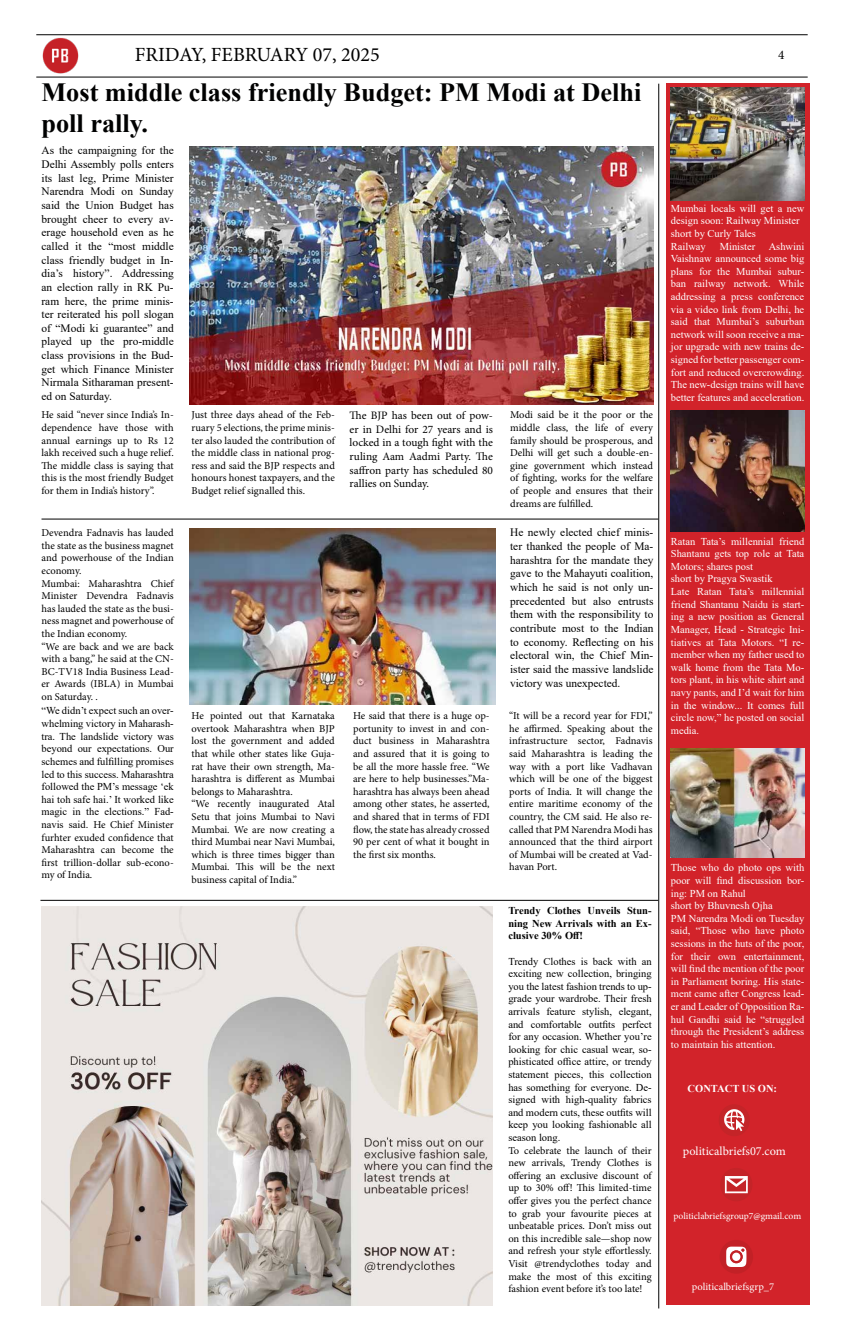
<style>
.page{position:relative;width:844px;height:1340px;background:#fff}
.page>*{position:absolute;margin:0;border:0;box-sizing:border-box;transform-origin:0 0}
.t1{font:700 26.25px/31.5px "Times New Roman";color:#000101}
.t2{font:20.12px "Minion Pro";color:#000}
.t3{font:13.12px "Minion Pro";color:#000}
.t4{font:12.25px "Minion Pro";color:#fff}
.t5{font:11.38px/13.7px "Times New Roman";color:#000;text-align:justify}
.t6{font:11.38px/13.7px "Minion Pro";color:#000;text-align:justify}
.t7{font:10.5px/12.6px "Minion Pro";letter-spacing:-.005em;color:#000;text-align:justify}
.t8{font:10.5px/12.6px "Times New Roman";color:#fff}
.t9{font:10.5px/12.6px "Times New Roman";color:#000;text-align:justify}
.t10{font:700 10.5px/12.6px "Times New Roman";color:#000;text-align:justify}
.t11{font:10.5px "Minion Pro";color:#fff}
.t12{font:700 10.5px "Times New Roman";color:#fff}
.t13{font:9.62px "Minion Pro";color:#fff}
.s1{font-family:"Times New Roman"}
</style>
<div class="page">
<hr style="left:658px;top:84px;width:1px;height:1224px;background:#000">
<hr style="left:36px;top:34px;width:771px;height:1px;background:#000">
<hr style="left:36px;top:77px;width:771px;height:1px;background:#000">
<hr style="left:41px;top:518px;width:617px;height:1px;background:#000">
<hr style="left:40px;top:899px;width:618px;height:1px;background:#000">
<img style="left:42px;top:37px;width:37px;height:37px">
<img style="left:41px;top:907px;width:451px;height:398px">
<div style="left:666px;top:84px;width:143px;height:1220px;background:#d2232a"></div>
<img style="left:190px;top:146px;width:463px;height:258px">
<img style="left:190px;top:528px;width:305px;height:176px">
<img style="left:670px;top:88px;width:134px;height:113px">
<img style="left:670px;top:410px;width:134px;height:121px">
<img style="left:670px;top:748px;width:134px;height:109px">
<div style="left:718px;top:1104px;width:31px;height:32px;background:#c42428;border-radius:50%"></div>
<svg style="left:724px;top:1109px;width:20px;height:22px"></svg>
<div style="left:720px;top:1167px;width:32px;height:34px;background:#c42428;border-radius:50%"></div>
<svg style="left:724px;top:1176px;width:23px;height:17px"></svg>
<div style="left:719px;top:1239px;width:33px;height:34px;background:#c22126;border-radius:50%"></div>
<svg style="left:726px;top:1246px;width:20px;height:20px"></svg>
<div style="left:732px;top:1252px;width:8px;height:8px;background:#fff;border-radius:50%"></div>
<h2 class="t2" style="left:135px;top:42px;width:246px">FRIDAY, FEBRUARY 07, 2025</h2>
<h1 class="t1" style="left:41px;top:75px;width:601px">Most middle class friendly Budget: PM Modi at Delhi poll rally.</h1>
<p class="t5" style="left:41px;top:143px;width:134px">As the campaigning for the Delhi Assembly polls enters its last leg, Prime Minister Narendra Modi on Sunday said the Union Budget has brought cheer to every av&shy;erage household even as he called it the “most middle class friendly budget in In&shy;dia’s history”. Addressing an election rally in RK Pu&shy;ram here, the prime minis&shy;ter reiterated his poll slogan of “Modi ki guarantee” and played up the pro-middle class provisions in the Bud&shy;get which Finance Minister Nirmala Sitharaman present&shy;ed on Saturday.</p>
<p class="t7" style="left:41px;top:409px;width:134px">He said “never since India’s In&shy;dependence have those with annual earnings up to Rs 12 lakh received such a huge relief.<br>The middle class is saying that this is the most friendly Budget for them in India’s history”.</p>
<p class="t7" style="left:191px;top:409px;width:145px">Just three days ahead of the Feb&shy;ruary 5 elections, the prime minis&shy;ter also lauded the contribution of the middle class in national prog&shy;ress and said the BJP respects and honours honest taxpayers, and the Budget relief signalled this.</p>
<p class="t6" style="left:349px;top:408px;width:145px">The BJP has been out of pow&shy;er in Delhi for 27 years and is locked in a tough fight with the ruling Aam Aadmi Party. The saffron party has scheduled 80 rallies on Sunday.</p>
<p class="t7" style="left:510px;top:409px;width:144px">Modi said be it the poor or the middle class, the life of every family should be prosperous, and Delhi will get such a double-en&shy;gine government which instead of fighting, works for the welfare of people and ensures that their dreams are fulfilled.</p>
<p class="t7" style="left:41px;top:526px;width:134px;text-align:left">Devendra Fadnavis has lauded the state as the business magnet and powerhouse of the Indian economy.<br>Mumbai: Maharashtra Chief<br>Minister Devendra Fadnavis has lauded the state as the busi&shy;ness magnet and powerhouse of the Indian economy.<br>“We are back and we are back with a bang,” he said at the CN-<br>BC-TV18 India Business Lead&shy;er Awards (IBLA) in Mumbai on Saturday. .</p>
<p class="t5" style="left:510px;top:525px;width:145px">He newly elected chief minis&shy;ter thanked the people of Ma&shy;harashtra for the mandate they gave to the Mahayuti coalition, which he said is not only un&shy;precedented but also entrusts them with the responsibility to contribute most to the Indian to economy. Reflecting on his electoral win, the Chief Min&shy;ister said the massive landslide victory was unexpected.</p>
<p class="t9" style="left:41px;top:704px;width:134px">“We didn’t expect such an over&shy;whelming victory in Maharash&shy;tra. The landslide victory was beyond our expectations. Our schemes and fulfilling promises led to this success. Maharashtra followed the PM’s message ‘ek hai toh safe hai.’ It worked like magic in the elections.” Fad-</p>
<p class="t7" style="left:41px;top:818px;width:134px"><span class="s1">navis said.</span> He Chief Minister furhter exuded confidence that Maharashtra can become the first trillion-dollar sub-econo&shy;my of India.</p>
<p class="t7" style="left:191px;top:709px;width:145px;text-align:left">He pointed out that Karnataka overtook Maharashtra when BJP lost the government and added that while other states like Guja&shy;rat have their own strength, Ma&shy;harashtra is different as Mumbai belongs to Maharashtra.<br>“We recently inaugurated Atal<br>Setu that joins Mumbai to Navi<br>Mumbai. We are now creating a third Mumbai near Navi Mumbai, which is three times bigger than<br>Mumbai. This will be the next business capital of India.”</p>
<p class="t7" style="left:353px;top:709px;width:138px">He said that there is a huge op&shy;portunity to invest in and con&shy;duct business in Maharashtra and assured that it is going to be all the more hassle free. “We are here to help businesses.”Ma&shy;harashtra has always been ahead among other states, he asserted, and shared that in terms of FDI flow, the state has already crossed 90 per cent of what it bought in the first six months.</p>
<p class="t7" style="left:509px;top:709px;width:145px">“It will be a record year for FDI,” he affirmed. Speaking about the infrastructure sector, Fadnavis said Maharashtra is leading the way with a port like Vadhavan which will be one of the biggest ports of India. It will change the entire maritime economy of the country, the CM said. He also re&shy;called that PM Narendra Modi has announced that the third airport of Mumbai will be created at Vad&shy;havan Port.</p>
<p class="t10" style="left:508px;top:904px;width:145px">Trendy Clothes Unveils Stun&shy;ning New Arrivals with an Ex&shy;clusive 30% Off!</p>
<p class="t9" style="left:508px;top:954px;width:145px">Trendy Clothes is back with an exciting new collection, bringing you the latest fashion trends to up&shy;grade your wardrobe. Their fresh arrivals feature stylish, elegant, and comfortable outfits perfect for any occasion. Whether you’re looking for chic casual wear, so&shy;phisticated office attire, or trendy statement pieces, this collection has something for everyone. De&shy;signed with high-quality fabrics and modern cuts, these outfits will keep you looking fashionable all season long.</p>
<p class="t7" style="left:508px;top:1143px;width:145px">To celebrate the launch of their new arrivals, Trendy Clothes is offering an exclusive discount of up to 30% off! This limited-time offer gives you the perfect chance to grab your favourite pieces at unbeatable prices. Don’t miss out on this incredible sale—shop now and refresh your style effortlessly.<br>Visit @trendyclothes today and make the most of this exciting fashion event before it’s too late!</p>
<p class="t3" style="left:778px;top:46px;width:8px">4</p>
<p class="t8" style="left:670px;top:202px;width:135px">Mumbai locals will get a new design soon: Railway Minister short by Curly Tales<br>Railway</p>
<p class="t8" style="left:670px;top:239px;width:135px;text-align:justify;text-indent:98px">Ashwini Vaishnaw announced some big plans for the Mumbai subur&shy;ban railway network. While addressing a press conference via a video link from Delhi, he said that Mumbai’s suburban network will soon receive a ma&shy;jor upgrade with new trains de&shy;signed for better passenger com&shy;fort and reduced overcrowding.<br>The new-design trains will have better features and acceleration.</p>
<p class="t8" style="left:719px;top:239px;width:37px">Minister</p>
<p class="t8" style="left:670px;top:534px;width:135px">Ratan Tata’s millennial friend<br>Shantanu gets top role at Tata<br>Motors; shares post<br>short by Pragya Swastik<br>Late Ratan Tata’s millennial friend Shantanu Naidu is start&shy;ing a new position as General<br>Manager, Head - Strategic Ini&shy;tiatives at Tata Motors. “I re&shy;member when my father used to walk home from the Tata Mo&shy;tors plant, in his white shirt and navy pants, and I’d wait for him in the window... It comes full circle now,” he posted on social media.</p>
<p class="t8" style="left:670px;top:861px;width:135px">Those who do photo ops with poor will find discussion bor&shy;ing: PM on Rahul<br>short by Bhuvnesh Ojha<br>PM Narendra Modi on Tuesday said, “Those who have photo sessions in the huts of the poor, for their own entertainment, will find the mention of the poor in Parliament boring. His state&shy;ment came after Congress lead&shy;er and Leader of Opposition Ra&shy;hul Gandhi said he “struggled through the President’s address to maintain his attention.</p>
<p class="t12" style="left:687px;top:1081px;width:91px">CONTACT US ON:</p>
<p class="t4" style="left:682px;top:1143px;width:104px">politicalbriefs07.com</p>
<p class="t13" style="left:673px;top:1209px;width:129px">politiclabriefsgroup7@gmail.com</p>
<p class="t11" style="left:691px;top:1279px;width:84px">politicalbriefsgrp_7</p>
</div>
